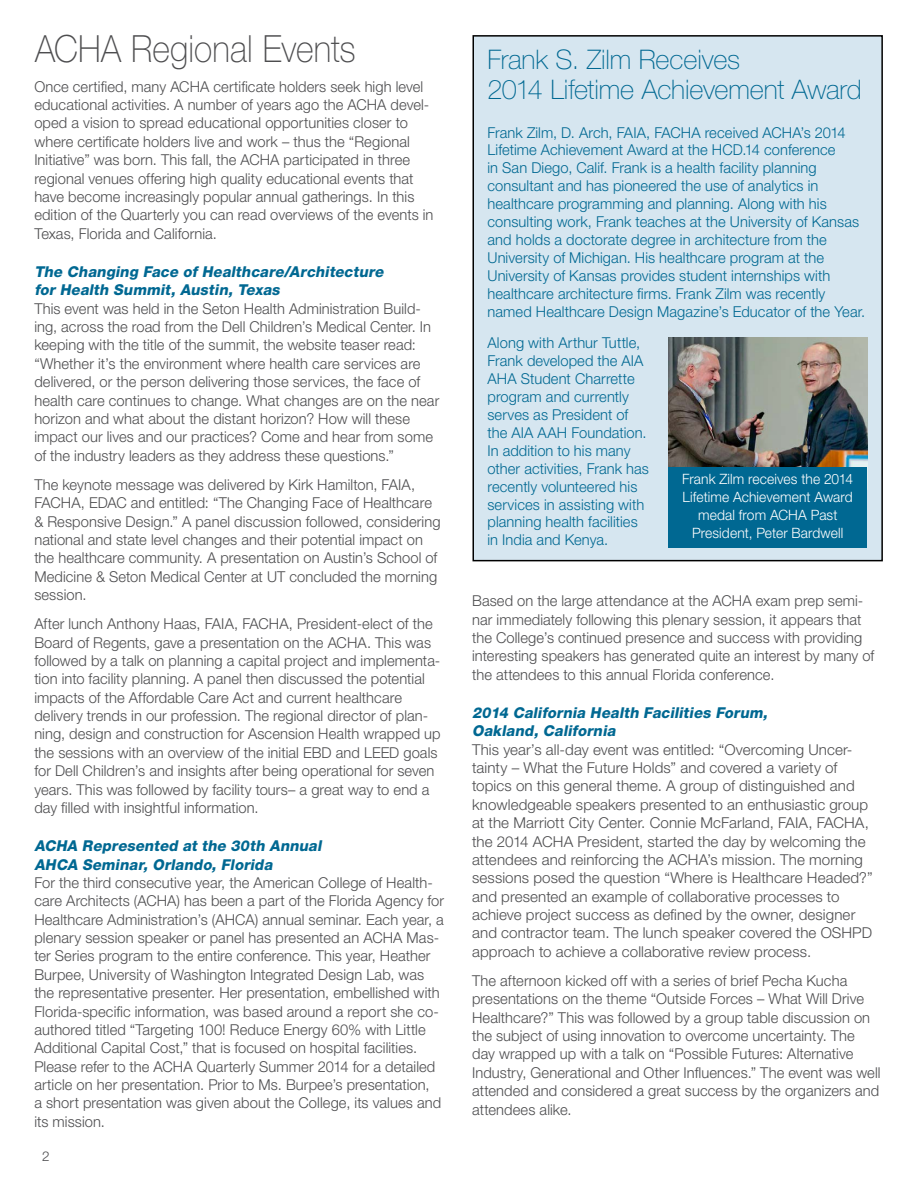
<style>
.page{position:relative;width:918px;height:1188px;background:#fff}
.page>*{position:absolute;margin:0;border:0;box-sizing:border-box;transform-origin:0 0}
.t1{font:100 37.5px "Helvetica Neue LT Std";color:#4d4d4f;scale:.9 1}
.t2{font:100 27px/30px "Helvetica Neue LT Std";letter-spacing:-.01em;color:#006892}
.t3{font:300 15px/18.3px "Helvetica Neue LT Std";letter-spacing:.005em;color:#4d4d4f}
.t4{font:300 15px/17.9px "Helvetica Neue LT Std";letter-spacing:.005em;color:#006892}
.t5{font:italic 800 15px/18.3px "Helvetica Neue LT Std";color:#006892}
.t6{font:300 14.25px/18px "Helvetica Neue LT Std";letter-spacing:.005em;color:#fff;text-align:center}
.t7{font:300 13.5px "Helvetica Neue LT Std";color:#4d4d4f}
</style>
<div class="page">
<div style="left:473px;top:36px;width:409px;height:525px;background:#d6e6f0"></div>
<div style="left:472px;top:35px;width:411px;height:526px;border:2px solid #000"></div>
<img style="left:668px;top:337px;width:199px;height:130px">
<div style="left:668px;top:467px;width:199px;height:81px;background:#006892"></div>
<h1 class="t1" style="left:35px;top:27px;width:358px">ACHA Regional Events</h1>
<p class="t3" style="left:34px;top:77px;width:401px">Once certified, many ACHA certificate holders seek high level educational activities. A number of years ago the ACHA devel&shy;oped a vision to spread educational opportunities closer to where certificate holders live and work – thus the “Regional Initiative” was born. This fall, the ACHA participated in three regional venues offering high quality educational events that have become increasingly popular annual gatherings. In this edition of the Quarterly you can read overviews of the events in Texas, Florida and California.</p>
<p class="t5" style="left:34px;top:262px;width:354px">The Changing Face of Healthcare/Architecture for Health Summit, Austin, Texas</p>
<p class="t3" style="left:34px;top:299px;width:406px">This event was held in the Seton Health Administration Build&shy;ing, across the road from the Dell Children’s Medical Center. In keeping with the title of the summit, the website teaser read: “Whether it’s the environment where health care services are delivered, or the person delivering those services, the face of health care continues to change. What changes are on the near horizon and what about the distant horizon? How will these impact our lives and our practices? Come and hear from some of the industry leaders as they address these questions.”</p>
<p class="t3" style="left:34px;top:475px;width:408px">The keynote message was delivered by Kirk Hamilton, FAIA, FACHA, EDAC and entitled: “The Changing Face of Healthcare &amp; Responsive Design.” A panel discussion followed, considering national and state level changes and their potential impact on the healthcare community. A presentation on Austin’s School of Medicine &amp; Seton Medical Center at UT concluded the morning session.</p>
<p class="t3" style="left:34px;top:614px;width:408px">After lunch Anthony Haas, FAIA, FACHA, President-elect of the Board of Regents, gave a presentation on the ACHA. This was followed by a talk on planning a capital project and implementa&shy;tion into facility planning. A panel then discussed the potential impacts of the Affordable Care Act and current healthcare delivery trends in our profession. The regional director of plan&shy;ning, design and construction for Ascension Health wrapped up the sessions with an overview of the initial EBD and LEED goals for Dell Children’s and insights after being operational for seven years. This was followed by facility tours– a great way to end a day filled with insightful information.</p>
<p class="t5" style="left:34px;top:837px;width:292px">ACHA Represented at the 30th Annual<br>AHCA Seminar, Orlando, Florida</p>
<p class="t3" style="left:34px;top:873px;width:411px">For the third consecutive year, the American College of Health&shy;care Architects (ACHA) has been a part of the Florida Agency for Healthcare Administration’s (AHCA) annual seminar. Each year, a plenary session speaker or panel has presented an ACHA Mas&shy;ter Series program to the entire conference. This year, Heather Burpee, University of Washington Integrated Design Lab, was the representative presenter. Her presentation, embellished with Florida-specific information, was based around a report she co&shy;authored titled “Targeting 100! Reduce Energy 60% with Little Additional Capital Cost,” that is focused on hospital facilities.<br>Please refer to the ACHA Quarterly Summer 2014 for a detailed article on her presentation. Prior to Ms. Burpee’s presentation,<br>a short presentation was given about the College, its values and its mission.</p>
<p class="t7" style="left:42px;top:1148px;width:9px">2</p>
<h2 class="t2" style="left:488px;top:45px;width:376px">Frank S. Zilm Receives<br>2014 Lifetime Achievement Award</h2>
<p class="t4" style="left:487px;top:123px;width:377px">Frank Zilm, D. Arch, FAIA, FACHA received ACHA’s 2014<br>Lifetime Achievement Award at the HCD.14 conference<br>in San Diego, Calif. Frank is a health facility planning consultant and has pioneered the use of analytics in healthcare programming and planning. Along with his consulting work, Frank teaches at the University of Kansas and holds a doctorate degree in architecture from the University of Michigan. His healthcare program at the University of Kansas provides student internships with healthcare architecture firms. Frank Zilm was recently named Healthcare Design Magazine’s Educator of the Year.</p>
<p class="t4" style="left:487px;top:334px;width:163px">Along with Arthur Tuttle,<br>Frank developed the AIA<br>AHA Student Charrette program and currently serves as President of the AIA AAH Foundation.<br>In addition to his many other activities, Frank has recently volunteered his services in assisting with planning health facilities in India and Kenya.</p>
<p class="t6" style="left:682px;top:470px;width:173px">Frank Zilm receives the 2014<br>Lifetime Achievement Award medal from ACHA Past<br>President, Peter Bardwell</p>
<p class="t3" style="left:472px;top:591px;width:404px">Based on the large attendance at the ACHA exam prep semi&shy;nar immediately following this plenary session, it appears that the College’s continued presence and success with providing interesting speakers has generated quite an interest by many of the attendees to this annual Florida conference.</p>
<p class="t5" style="left:472px;top:703px;width:300px">2014 California Health Facilities Forum,<br>Oakland, California</p>
<p class="t3" style="left:472px;top:740px;width:402px">This year’s all-day event was entitled: “Overcoming Uncer&shy;tainty – What the Future Holds” and covered a variety of topics on this general theme. A group of distinguished and knowledgeable speakers presented to an enthusiastic group at the Marriott City Center. Connie McFarland, FAIA, FACHA, the 2014 ACHA President, started the day by welcoming the attendees and reinforcing the ACHA’s mission. The morning sessions posed the question “Where is Healthcare Headed?” and presented an example of collaborative processes to achieve project success as defined by the owner, designer and contractor team. The lunch speaker covered the OSHPD approach to achieve a collaborative review process.</p>
<p class="t3" style="left:472px;top:971px;width:410px">The afternoon kicked off with a series of brief Pecha Kucha presentations on the theme “Outside Forces – What Will Drive Healthcare?” This was followed by a group table discussion on the subject of using innovation to overcome uncertainty. The day wrapped up with a talk on “Possible Futures: Alternative Industry, Generational and Other Influences.” The event was well attended and considered a great success by the organizers and attendees alike.</p>
</div>
